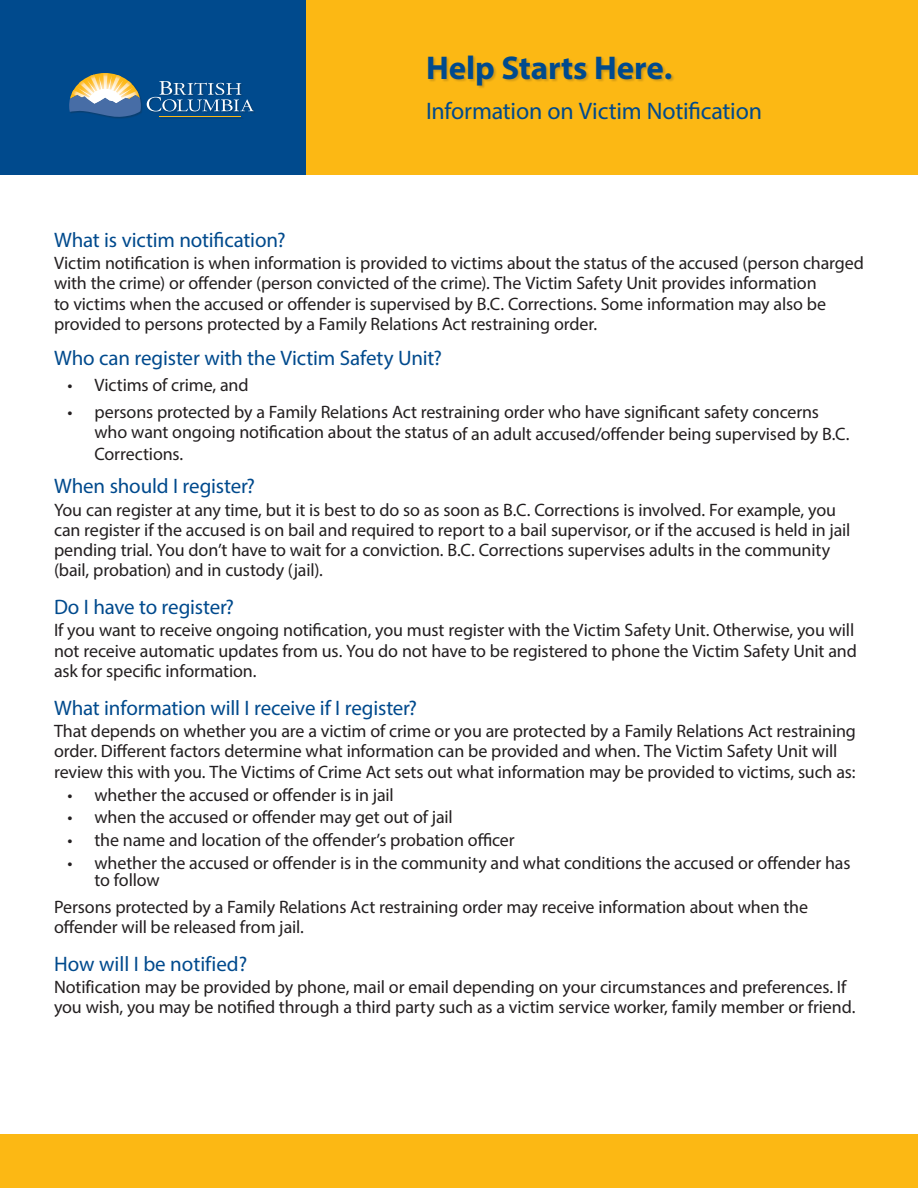
<style>
.page{position:relative;width:918px;height:1188px;background:#fff}
.page>*{position:absolute;margin:0;border:0;box-sizing:border-box;transform-origin:0 0}
.t1{font:700 33px "Myriad Pro";color:#004a8d}
.SubTitle{font:24px "Myriad Pro";letter-spacing:-.01em;color:#004a8d}
.Heading{font:21px "Myriad Pro";letter-spacing:-.01em;color:#004a8d}
.Body{font:21px "Myriad Pro";color:#004a8d}
.Body-2{font:18px/20.2px "Myriad Pro";letter-spacing:-.005em;color:#231f20}
</style>
<div class="page">
<div style="left:0;top:0;width:918px;height:176px;background:#fcb814"></div>
<div style="left:0;top:0;width:306px;height:176px;background:#004a8d"></div>
<div style="left:0;top:1134px;width:918px;height:54px;background:#fcb814"></div>
<div style="left:429px;top:55px;width:246px;height:34px;background:#231f20;opacity:.2"></div>
<div style="left:69px;top:73px;width:187px;height:46px;background:#231f20;opacity:.25"></div>
<hr style="left:159px;top:116px;width:82px;height:1px;background:#fcb814">
<svg style="left:147px;top:81px;width:107px;height:30px"></svg>
<svg style="left:69px;top:73px;width:72px;height:44px"></svg>
<p class="t1" style="left:426px;top:46px;width:248px">Help Starts Here.</p>
<p class="SubTitle" style="left:426px;top:96px;width:337px">Information on Victim Notification</p>
<p class="Heading" style="left:54px;top:227px;width:233px">What is victim notification?</p>
<p class="Body-2" style="left:54px;top:253px;width:812px">Victim notification is when information is provided to victims about the status of the accused (person charged with the crime) or offender (person convicted of the crime). The Victim Safety Unit provides information<br>to victims when the accused or offender is supervised by B.C. Corrections. Some information may also be provided to persons protected by a Family Relations Act restraining order.</p>
<p class="Heading" style="left:54px;top:345px;width:390px">Who can register with the Victim Safety Unit?</p>
<p class="Body-2" style="left:68px;top:374px;width:183px">• Victims of crime, and</p>
<p class="Body-2" style="left:94px;top:401px;width:757px;line-height:21px;text-indent:-27px">• persons protected by a Family Relations Act restraining order who have significant safety concerns who want ongoing notification about the status of an adult accused/offender being supervised by B.C.<br>Corrections.</p>
<p class="Heading" style="left:54px;top:473px;width:202px">When should I register?</p>
<p class="Body-2" style="left:54px;top:499px;width:798px">You can register at any time, but it is best to do so as soon as B.C. Corrections is involved. For example, you can register if the accused is on bail and required to report to a bail supervisor, or if the accused is held in jail pending trial. You don’t have to wait for a conviction. B.C. Corrections supervises adults in the community (bail, probation) and in custody (jail).</p>
<p class="Heading" style="left:54px;top:594px;width:181px">Do I have to register?</p>
<p class="Body-2" style="left:54px;top:620px;width:804px">If you want to receive ongoing notification, you must register with the Victim Safety Unit. Otherwise, you will not receive automatic updates from us. You do not have to be registered to phone the Victim Safety Unit and ask for specific information.</p>
<p class="Heading" style="left:54px;top:695px;width:365px">What information will I receive if I register?</p>
<p class="Body-2" style="left:54px;top:721px;width:804px">That depends on whether you are a victim of crime or you are protected by a Family Relations Act restraining order. Different factors determine what information can be provided and when. The Victim Safety Unit will review this with you. The Victims of Crime Act sets out what information may be provided to victims, such as:</p>
<p class="Body-2" style="left:68px;top:784px;width:328px">• whether the accused or offender is in jail</p>
<p class="Body-2" style="left:68px;top:807px;width:387px">• when the accused or offender may get out of jail</p>
<p class="Body-2" style="left:68px;top:830px;width:449px">• the name and location of the offender’s probation officer</p>
<p class="Body-2" style="left:94px;top:855px;width:758px;line-height:16.5px;text-indent:-27px">• whether the accused or offender is in the community and what conditions the accused or offender has to follow</p>
<p class="Body-2" style="left:54px;top:896px;width:756px">Persons protected by a Family Relations Act restraining order may receive information about when the offender will be released from jail.</p>
<p class="Body" style="left:54px;top:951px;width:195px">How will I be notified?</p>
<p class="Body-2" style="left:54px;top:977px;width:803px">Notification may be provided by phone, mail or email depending on your circumstances and preferences. If you wish, you may be notified through a third party such as a victim service worker, family member or friend.</p>
</div>
